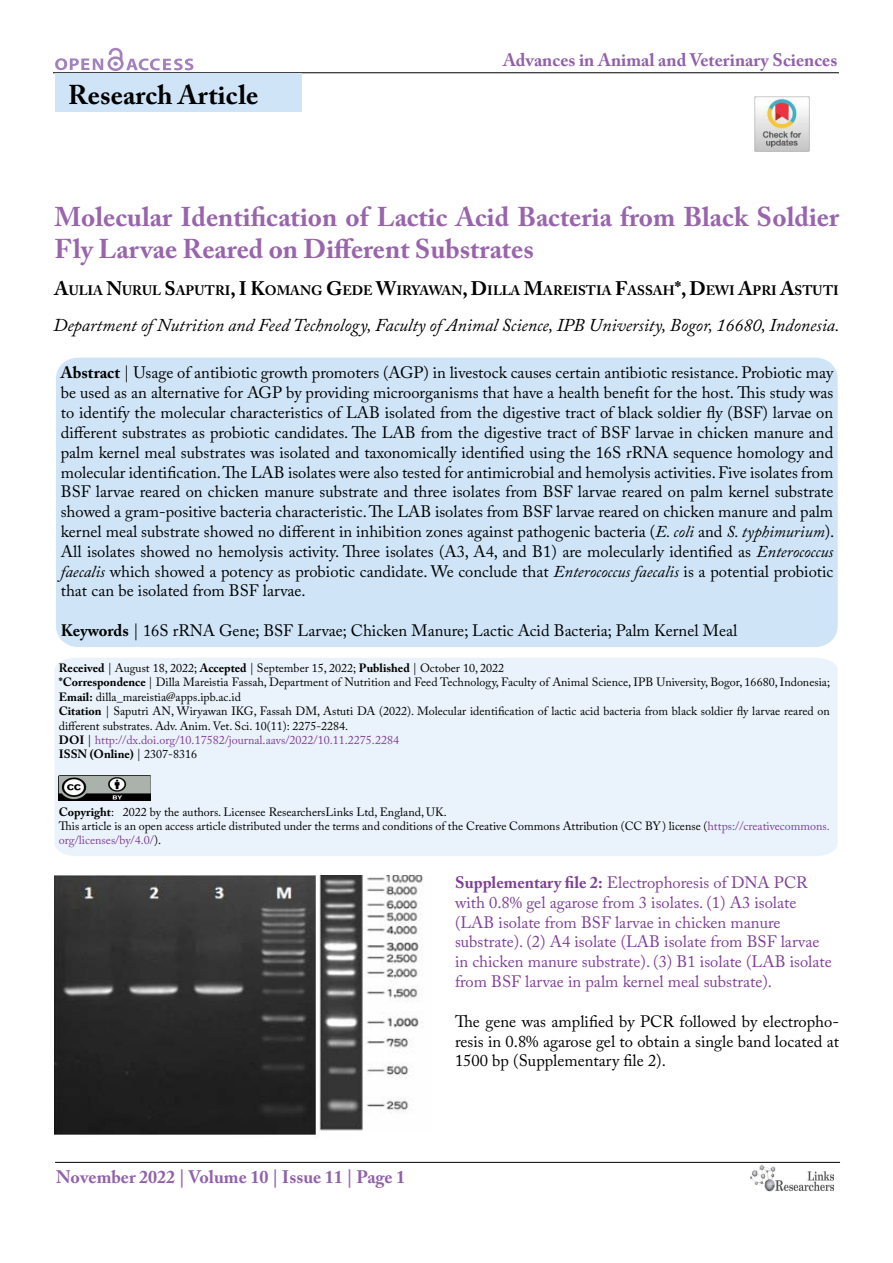
<style>
.page{position:relative;width:893px;height:1263px;background:#fff}
.page>*{position:absolute;margin:0;border:0;box-sizing:border-box;transform-origin:0 0}
.t1{font:700 27px/32.4px "Adobe Caslon Pro";color:#7f3f98}
.t2{font:700 27px "Adobe Caslon Pro";letter-spacing:.005em;color:#000}
.t3{font:italic 18px "Adobe Caslon Pro";color:#000}
.t4{font:700 18px "Adobe Caslon Pro";color:#9161a9}
.t5{font:16.5px/19.8px "Adobe Caslon Pro";color:#000;text-align:justify}
.t6{font:16.5px/19.8px "Adobe Caslon Pro";color:#7f3f98}
.t7{font:700 13.65px "Adobe Caslon Pro";color:#000}
.t8{font:12px/14.4px "Adobe Caslon Pro";color:#000}
.s1{font-size:19.5px}
.s2{font-weight:700}
.s3{font-style:italic}
.s4{color:#7f3f98}
</style>
<div class="page">
<hr style="left:53px;top:72px;width:786px;height:1px;background:#000">
<hr style="left:55px;top:1162px;width:785px;height:1px;background:#000">
<svg style="left:55px;top:48px;width:138px;height:23px"></svg>
<img style="left:750px;top:1166px;width:83px;height:26px">
<div style="left:55px;top:74px;width:247px;height:38px;background:#cfe5f7"></div>
<img style="left:54px;top:876px;width:369px;height:259px">
<div style="left:56px;top:358px;width:782px;height:289px;background:#cfe5f7;border-radius:22px"></div>
<div style="left:55px;top:658px;width:783px;height:198px;background:#eaf3fb"></div>
<img style="left:59px;top:775px;width:91px;height:26px">
<img style="left:754px;top:96px;width:55px;height:56px">
<h1 class="t2" style="left:68px;top:79px;width:192px">Research Article</h1>
<p class="t4" style="left:503px;top:50px;width:336px">Advances in Animal and Veterinary Sciences</p>
<h1 class="t1" style="left:55px;top:200px;width:786px">Molecular Identification of Lactic Acid Bacteria from Black Soldier<br>Fly Larvae Reared on Different Substrates</h1>
<p class="t7" style="left:55px;top:282px;width:377px"><span class="s1">A</span>ULIA <span class="s1">N</span>URUL <span class="s1">S</span>APUTRI<span class="s1">, I K</span>OMAN G <span class="s1">G</span>EDE <span class="s1">W</span>IRYAWAN</p>
<p class="t7" style="left:463px;top:282px;width:175px"><span class="s1">, D</span>ILLA <span class="s1">M</span>AREISTIA <span class="s1">F</span>ASSA</p>
<p class="t7" style="left:663px;top:282px;width:178px">H<span class="s1">*, D</span>EWI <span class="s1">A</span>PRI <span class="s1">A</span>STUTI</p>
<p class="t3" style="left:53px;top:314px;width:788px">Department of Nutrition and Feed Technology, Faculty of Animal Science, IPB University, Bogor, 16680, Indonesia.</p>
<p class="t5" style="left:61px;top:363px;width:775px"><span class="s2">Abstract</span> | Usage of antibiotic growth promoters (AGP) in livestock causes certain antibiotic resistance. Probiotic may be used as an alternative for AGP by providing microorganisms that have a health benefit for the host. This study was to identify the molecular characteristics of LAB isolated from the digestive tract of black soldier fly (BSF) larvae on different substrates as probiotic candidates. The LAB from the digestive tract of BSF larvae in chicken manure and palm kernel meal substrates was isolated and taxonomically identified using the 16S rRNA sequence homology and molecular identification. The LAB isolates were also tested for antimicrobial and hemolysis activities. Five isolates from BSF larvae reared on chicken manure substrate and three isolates from BSF larvae reared on palm kernel substrate showed a gram-positive bacteria characteristic. The LAB isolates from BSF larvae reared on chicken manure and palm kernel meal substrate showed no different in inhibition zones against pathogenic bacteria (<span class="s3">E. coli</span> and <span class="s3">S. typhimurium</span>).<br>All isolates showed no hemolysis activity. Three isolates (A3, A4, and B1) are molecularly identified as <span class="s3">Enterococcus faecalis</span> which showed a potency as probiotic candidate. We conclude that <span class="s3">Enterococcus faecalis</span> is a potential probiotic that can be isolated from BSF larvae.</p>
<p class="t5" style="left:61px;top:620px;width:678px"><span class="s2">Keywords</span> | 16S rRNA Gene; BSF Larvae; Chicken Manure; Lactic Acid Bacteria; Palm Kernel Meal</p>
<p class="t8" style="left:59px;top:660px;width:773px"><span class="s2">Received</span> | August 18, 2022; <span class="s2">Accepted</span> | September 15, 2022; <span class="s2">Published</span> | October 10, 2022<br><span class="s2">*Correspondence</span> | Dilla Mareistia Fassah, Department of Nutrition and Feed Technology, Faculty of Animal Science, IPB University, Bogor, 16680, Indonesia; <span class="s2">Email:</span> dilla_mareistia@apps.ipb.ac.id<br><span class="s2">Citation</span> | Saputri AN, Wiryawan IKG, Fassah DM, Astuti DA (2022). Molecular identification of lactic acid bacteria from black soldier fly larvae reared on different substrates. Adv. Anim. Vet. Sci. 10(11): 2275-2284.<br><span class="s2">DOI</span> | <span class="s4">http://dx.doi.org/10.17582/journal.aavs/2022/10.11.2275.2284<br></span><span class="s2">ISSN (Online)</span> | 2307-8316</p>
<p class="t8" style="left:59px;top:804px;width:772px"><span class="s2">Copyright</span>: 2022 by the authors. Licensee ResearchersLinks Ltd, England, UK.<br>This article is an open access article distributed under the terms and conditions of the Creative Commons Attribution (CC BY) license (<span class="s4">https://creativecommons. org/licenses/by/4.0/</span>).</p>
<p class="t4" style="left:56px;top:1166px;width:351px">November 2022 | Volume 10 | Issue 11 | Page 1</p>
<p class="t6" style="left:455px;top:872px;width:378px"><span class="s2">Supplementary file 2:</span> Electrophoresis of DNA PCR with 0.8% gel agarose from 3 isolates. (1) A3 isolate (LAB isolate from BSF larvae in chicken manure substrate). (2) A4 isolate (LAB isolate from BSF larvae in chicken manure substrate). (3) B1 isolate (LAB isolate from BSF larvae in palm kernel meal substrate).</p>
<p class="t5" style="left:455px;top:1011px;width:385px">The gene was amplified by PCR followed by electropho&shy;resis in 0.8% agarose gel to obtain a single band located at 1500 bp (Supplementary file 2).</p>
</div>
